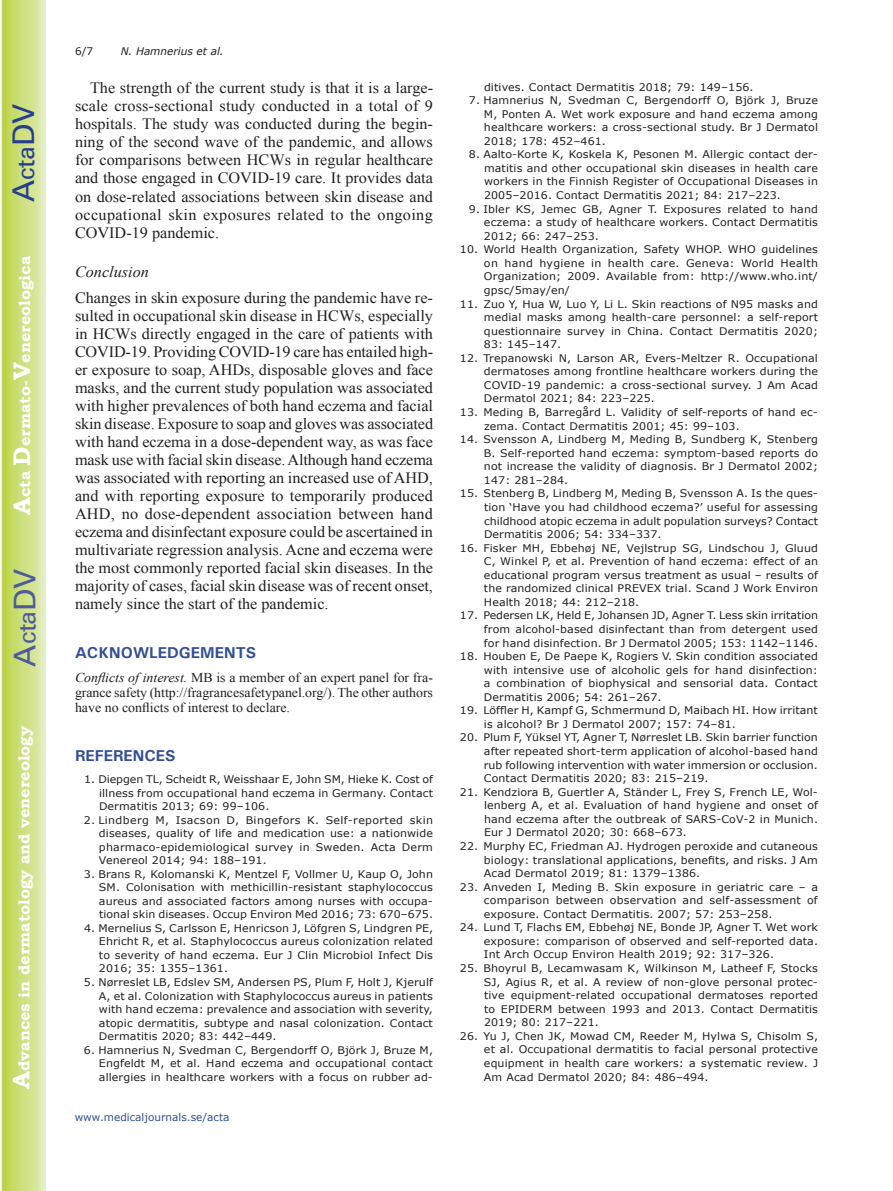
<style>
.page{position:relative;width:893px;height:1191px;background:#fff}
.page>*{position:absolute;margin:0;border:0;box-sizing:border-box;transform-origin:0 0}
.t1{font:30px "Univers";color:#4d5a9e}
.t2{font:30px "Univers";color:#253f8e}
.t3{font:15.75px/18px "Times New Roman";color:#231f20;text-align:justify}
.t4{font:700 15.75px "Bookman Old Style";color:#fff}
.t5{font:700 15.75px "Univers";color:#324f95}
.t6{font:italic 15.75px "Times New Roman";color:#231f20}
.t7{font:13.5px/15px "Times New Roman";color:#231f20;text-align:justify}
.t8{font:10.5px/13.5px "Verdana";letter-spacing:.01em;color:#231f20;text-align:justify;scale:1.05 1}
.t9{font:10.5px "Verdana";color:#324f95}
.t10{font:italic 10.5px "Verdana";color:#231f20}
.t11{font:10.5px "Verdana";letter-spacing:.01em;color:#231f20}
.s1{font-size:24px}
.s2{font-style:italic}
</style>
<div class="page">
<svg style="left:1px;top:0;width:45px;height:1191px;background:#cfe084"></svg>
<h1 class="t2" style="left:6px;top:202px;width:100px;rotate:-90deg">A<span class="s1">cta</span>DV</h1>
<h2 class="t4" style="left:15px;top:515px;width:260px;rotate:-90deg"><span class="s1">A</span>cta <span class="s1">D</span>ermato-<span class="s1">V</span>enereologica</h2>
<h1 class="t1" style="left:7px;top:666px;width:100px;rotate:-90deg">A<span class="s1">cta</span>DV</h1>
<h2 class="t4" style="left:15px;top:1088px;width:364px;rotate:-90deg"><span class="s1">A</span>dvances in dermatology and venereology</h2>
<p class="t11" style="left:75px;top:44px;width:20px">6/7</p>
<p class="t10" style="left:121px;top:44px;width:104px">N. Hamnerius et al.</p>
<p class="t3" style="left:75px;top:79px;width:360px;text-indent:15px">The strength of the current study is that it is a large&shy;scale cross-sectional study conducted in a total of 9 hospitals. The study was conducted during the begin&shy;ning of the second wave of the pandemic, and allows for comparisons between HCWs in regular healthcare and those engaged in COVID-19 care. It provides data on dose-related associations between skin disease and occupational skin exposures related to the ongoing COVID-19 pandemic.</p>
<h2 class="t6" style="left:75px;top:261px;width:75px">Conclusion</h2>
<p class="t3" style="left:75px;top:288px;width:360px">Changes in skin exposure during the pandemic have re&shy;sulted in occupational skin disease in HCWs, especially in HCWs directly engaged in the care of patients with COVID-19. Providing COVID-19 care has entailed high&shy;er exposure to soap, AHDs, disposable gloves and face masks, and the current study population was associated with higher prevalences of both hand eczema and facial skin disease. Exposure to soap and gloves was associated with hand eczema in a dose-dependent way, as was face mask use with facial skin disease. Although hand eczema was associated with reporting an increased use of AHD, and with reporting exposure to temporarily produced AHD, no dose-dependent association between hand eczema and disinfectant exposure could be ascertained in multivariate regression analysis. Acne and eczema were the most commonly reported facial skin diseases. In the majority of cases, facial skin disease was of recent onset, namely since the start of the pandemic.</p>
<h2 class="t5" style="left:75px;top:642px;width:183px">ACKNOWLEDGEMENTS</h2>
<p class="t7" style="left:75px;top:669px;width:359px"><span class="s2">Conflicts of interest.</span> MB is a member of an expert panel for fra&shy;grance safety (http://fragrancesafetypanel.org/). The other authors have no conflicts of interest to declare.</p>
<h2 class="t5" style="left:75px;top:745px;width:102px">REFERENCES</h2>
<p class="t8" style="left:99px;top:773px;width:320px;text-indent:-15px">1. Diepgen TL, Scheidt R, Weisshaar E, John SM, Hieke K. Cost of illness from occupational hand eczema in Germany. Contact Dermatitis 2013; 69: 99–106.</p>
<p class="t8" style="left:99px;top:813px;width:320px;text-indent:-15px">2. Lindberg M, Isacson D, Bingefors K. Self-reported skin diseases, quality of life and medication use: a nationwide pharmaco-epidemiological survey in Sweden. Acta Derm Venereol 2014; 94: 188–191.</p>
<p class="t8" style="left:99px;top:867px;width:320px;text-indent:-15px">3. Brans R, Kolomanski K, Mentzel F, Vollmer U, Kaup O, John SM. Colonisation with methicillin-resistant staphylococcus aureus and associated factors among nurses with occupa&shy;tional skin diseases. Occup Environ Med 2016; 73: 670–675.</p>
<p class="t8" style="left:99px;top:921px;width:320px;text-indent:-15px">4. Mernelius S, Carlsson E, Henricson J, Löfgren S, Lindgren PE, Ehricht R, et al. Staphylococcus aureus colonization related to severity of hand eczema. Eur J Clin Microbiol Infect Dis 2016; 35: 1355–1361.</p>
<p class="t8" style="left:99px;top:975px;width:320px;text-indent:-15px">5. Nørreslet LB, Edslev SM, Andersen PS, Plum F, Holt J, Kjerulf A, et al. Colonization with Staphylococcus aureus in patients with hand eczema: prevalence and association with severity, atopic dermatitis, subtype and nasal colonization. Contact Dermatitis 2020; 83: 442–449.</p>
<p class="t8" style="left:99px;top:1043px;width:320px;text-indent:-15px">6. Hamnerius N, Svedman C, Bergendorff O, Björk J, Bruze M, Engfeldt M, et al. Hand eczema and occupational contact allergies in healthcare workers with a focus on rubber ad-</p>
<p class="t9" style="left:75px;top:1110px;width:156px">www.medicaljournals.se/acta</p>
<p class="t8" style="left:484px;top:80px;width:258px">ditives. Contact Dermatitis 2018; 79: 149–156.</p>
<p class="t8" style="left:484px;top:94px;width:320px;text-indent:-15px">7. Hamnerius N, Svedman C, Bergendorff O, Björk J, Bruze M, Ponten A. Wet work exposure and hand eczema among healthcare workers: a cross-sectional study. Br J Dermatol 2018; 178: 452–461.</p>
<p class="t8" style="left:484px;top:148px;width:320px;text-indent:-15px">8. Aalto-Korte K, Koskela K, Pesonen M. Allergic contact der&shy;matitis and other occupational skin diseases in health care workers in the Finnish Register of Occupational Diseases in 2005–2016. Contact Dermatitis 2021; 84: 217–223.</p>
<p class="t8" style="left:484px;top:202px;width:320px;text-indent:-15px">9. Ibler KS, Jemec GB, Agner T. Exposures related to hand eczema: a study of healthcare workers. Contact Dermatitis 2012; 66: 247–253.</p>
<p class="t8" style="left:484px;top:243px;width:320px;text-indent:-24px">10. World Health Organization, Safety WHOP. WHO guidelines on hand hygiene in health care. Geneva: World Health Organization; 2009. Available from: http://www.who.int/ gpsc/5may/en/</p>
<p class="t8" style="left:484px;top:297px;width:320px;text-indent:-24px">11. Zuo Y, Hua W, Luo Y, Li L. Skin reactions of N95 masks and medial masks among health-care personnel: a self-report questionnaire survey in China. Contact Dermatitis 2020; 83: 145–147.</p>
<p class="t8" style="left:484px;top:351px;width:320px;text-indent:-24px">12. Trepanowski N, Larson AR, Evers-Meltzer R. Occupational dermatoses among frontline healthcare workers during the COVID-19 pandemic: a cross-sectional survey. J Am Acad Dermatol 2021; 84: 223–225.</p>
<p class="t8" style="left:484px;top:405px;width:320px;text-indent:-24px">13. Meding B, Barregård L. Validity of self-reports of hand ec&shy;zema. Contact Dermatitis 2001; 45: 99–103.</p>
<p class="t8" style="left:484px;top:433px;width:320px;text-indent:-24px">14. Svensson A, Lindberg M, Meding B, Sundberg K, Stenberg B. Self-reported hand eczema: symptom-based reports do not increase the validity of diagnosis. Br J Dermatol 2002; 147: 281–284.</p>
<p class="t8" style="left:484px;top:487px;width:320px;text-indent:-24px">15. Stenberg B, Lindberg M, Meding B, Svensson A. Is the ques&shy;tion ‘Have you had childhood eczema?’ useful for assessing childhood atopic eczema in adult population surveys? Contact Dermatitis 2006; 54: 334–337.</p>
<p class="t8" style="left:484px;top:541px;width:320px;text-indent:-24px">16. Fisker MH, Ebbehøj NE, Vejlstrup SG, Lindschou J, Gluud C, Winkel P, et al. Prevention of hand eczema: effect of an educational program versus treatment as usual – results of the randomized clinical PREVEX trial. Scand J Work Environ Health 2018; 44: 212–218.</p>
<p class="t8" style="left:484px;top:609px;width:320px;text-indent:-24px">17. Pedersen LK, Held E, Johansen JD, Agner T. Less skin irritation from alcohol-based disinfectant than from detergent used for hand disinfection. Br J Dermatol 2005; 153: 1142–1146.</p>
<p class="t8" style="left:484px;top:649px;width:320px;text-indent:-24px">18. Houben E, De Paepe K, Rogiers V. Skin condition associated with intensive use of alcoholic gels for hand disinfection: a combination of biophysical and sensorial data. Contact Dermatitis 2006; 54: 261–267.</p>
<p class="t8" style="left:484px;top:704px;width:320px;text-indent:-24px">19. Löffler H, Kampf G, Schmermund D, Maibach HI. How irritant is alcohol? Br J Dermatol 2007; 157: 74–81.</p>
<p class="t8" style="left:484px;top:731px;width:320px;text-indent:-24px">20. Plum F, Yüksel YT, Agner T, Nørreslet LB. Skin barrier function after repeated short-term application of alcohol-based hand rub following intervention with water immersion or occlusion.<br>Contact Dermatitis 2020; 83: 215–219.</p>
<p class="t8" style="left:484px;top:785px;width:320px;text-indent:-24px">21. Kendziora B, Guertler A, Ständer L, Frey S, French LE, Wol&shy;lenberg A, et al. Evaluation of hand hygiene and onset of hand eczema after the outbreak of SARS-CoV-2 in Munich.<br>Eur J Dermatol 2020; 30: 668–673.</p>
<p class="t8" style="left:484px;top:839px;width:320px;text-indent:-24px">22. Murphy EC, Friedman AJ. Hydrogen peroxide and cutaneous biology: translational applications, benefits, and risks. J Am Acad Dermatol 2019; 81: 1379–1386.</p>
<p class="t8" style="left:484px;top:880px;width:320px;text-indent:-24px">23. Anveden I, Meding B. Skin exposure in geriatric care – a comparison between observation and self-assessment of exposure. Contact Dermatitis. 2007; 57: 253–258.</p>
<p class="t8" style="left:484px;top:921px;width:320px;text-indent:-24px">24. Lund T, Flachs EM, Ebbehøj NE, Bonde JP, Agner T. Wet work exposure: comparison of observed and self-reported data.<br>Int Arch Occup Environ Health 2019; 92: 317–326.</p>
<p class="t8" style="left:484px;top:961px;width:320px;text-indent:-24px">25. Bhoyrul B, Lecamwasam K, Wilkinson M, Latheef F, Stocks SJ, Agius R, et al. A review of non-glove personal protec&shy;tive equipment-related occupational dermatoses reported to EPIDERM between 1993 and 2013. Contact Dermatitis 2019; 80: 217–221.</p>
<p class="t8" style="left:484px;top:1029px;width:320px;text-indent:-24px">26. Yu J, Chen JK, Mowad CM, Reeder M, Hylwa S, Chisolm S, et al. Occupational dermatitis to facial personal protective equipment in health care workers: a systematic review. J Am Acad Dermatol 2020; 84: 486–494.</p>
</div>
